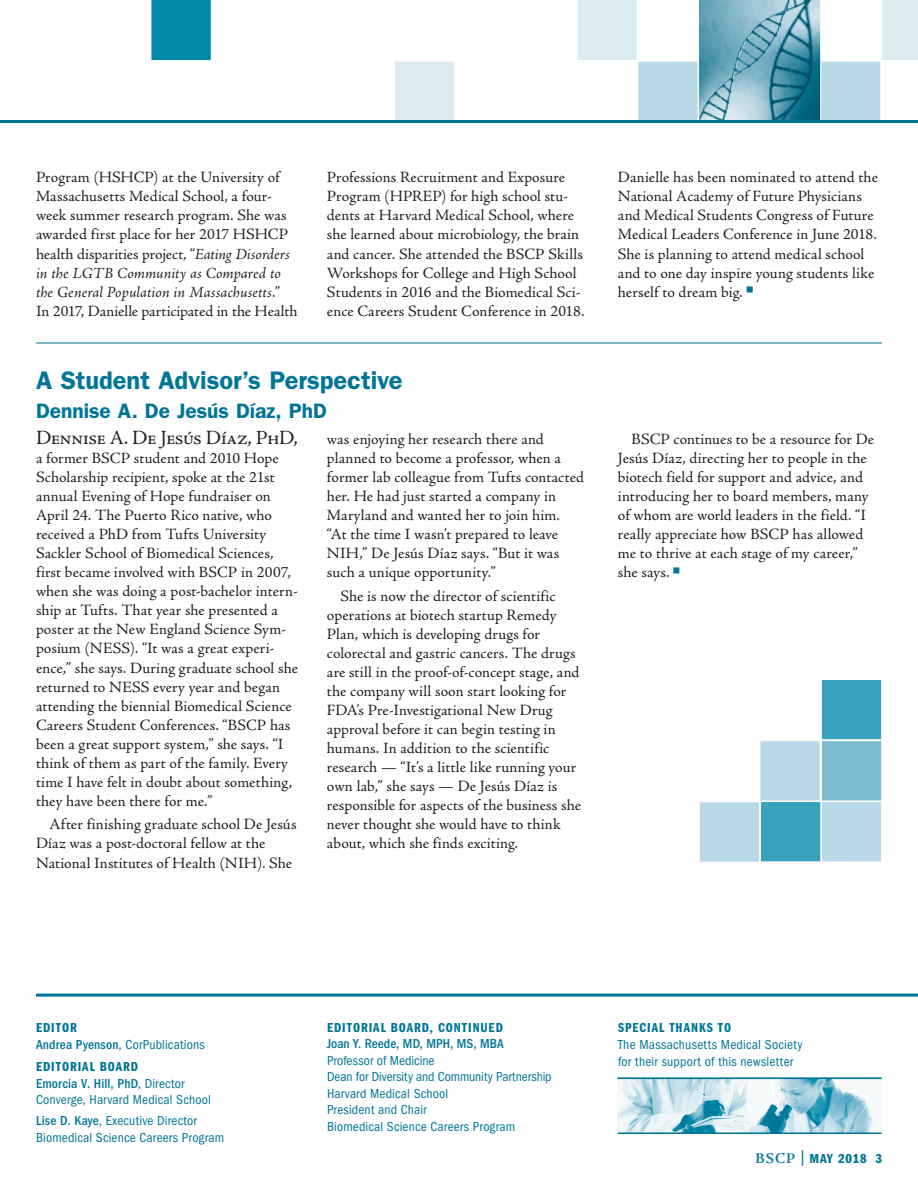
<style>
.page{position:relative;width:918px;height:1188px;background:#fff}
.page>*{position:absolute;margin:0;border:0;box-sizing:border-box;transform-origin:0 0}
.Article_Title{font:600 25.5px "ITC Franklin Gothic Std";letter-spacing:-.005em;color:#007598}
.Article_Title-2{font:600 21px "ITC Franklin Gothic Std";color:#007598}
.text{font:20.25px "Adobe Jenson Pro";letter-spacing:-.03em;color:#231f20}
.text-2{font:15.75px/19px "Adobe Jenson Pro";color:#231f20}
.t1{font:condensed 13.5px/16.5px "ITC Franklin Gothic Std";letter-spacing:.01em;color:#007598}
.t2{font:13.5px "ITC Franklin Gothic Std Dm Cp";letter-spacing:.05em;color:#007598;scale:1.14 1}
.s1{font-style:italic}
.s2{font-family:"ITC Franklin Gothic Std Dm Cp";font-stretch:normal}
.s3{font-weight:500}
.s4{font-family:"Adobe Jenson Pro";font-weight:600;font-size:15px}
</style>
<div class="page">
<div style="left:151px;top:0;width:60px;height:61px;background:#0089aa"></div>
<div style="left:394px;top:61px;width:61px;height:61px;background:#daebf2;border:1px solid #fff"></div>
<div style="left:577px;top:0;width:60px;height:60px;background:#daebf2"></div>
<div style="left:638px;top:61px;width:60px;height:61px;background:#b9d9e6;border:1px solid #fff"></div>
<div style="left:820px;top:61px;width:61px;height:61px;background:#b9d9e6;border:1px solid #fff"></div>
<svg style="left:699px;top:0;width:122px;height:120px;background:#69a4b7"></svg>
<div style="left:882px;top:0;width:36px;height:60px;background:#daebf2"></div>
<hr style="left:0;top:120px;width:918px;height:3px;background:#007598">
<img style="left:618px;top:1079px;width:264px;height:53px">
<hr style="left:618px;top:1078px;width:264px;height:1px;background:#007598">
<hr style="left:618px;top:1132px;width:264px;height:2px;background:#007598">
<hr style="left:36px;top:343px;width:846px;height:1px;background:#007598">
<hr style="left:36px;top:994px;width:882px;height:3px;background:#007598">
<div style="left:821px;top:740px;width:61px;height:61px;background:#7bbad0;border:1px solid #fff"></div>
<div style="left:821px;top:801px;width:61px;height:61px;background:#b9d9e6;border:1px solid #fff"></div>
<div style="left:760px;top:801px;width:61px;height:61px;background:#39a0bd;border:1px solid #fff"></div>
<div style="left:699px;top:802px;width:61px;height:60px;background:#b9d9e6;border:1px solid #fff"></div>
<div style="left:821px;top:679px;width:61px;height:61px;background:#39a0bd;border:1px solid #fff"></div>
<div style="left:760px;top:740px;width:60px;height:61px;background:#b9d9e6;border:1px solid #fff"></div>
<p class="text-2" style="left:36px;top:168px;width:263px">Program (HSHCP) at the University of Massachusetts Medical School, a four&shy;week summer research program. She was awarded first place for her 2017 HSHCP health disparities project, “<span class="s1">Eating Disorders in the LGTB Community as Compared to the General Population in Massachusetts</span>.”<br>In 2017, Danielle participated in the Health</p>
<p class="text-2" style="left:327px;top:168px;width:259px">Professions Recruitment and Exposure Program (HPREP) for high school stu&shy;dents at Harvard Medical School, where she learned about microbiology, the brain and cancer. She attended the BSCP Skills Workshops for College and High School Students in 2016 and the Biomedical Sci&shy;ence Careers Student Conference in 2018.</p>
<p class="text-2" style="left:618px;top:168px;width:261px">Danielle has been nominated to attend the National Academy of Future Physicians and Medical Students Congress of Future Medical Leaders Conference in June 2018.<br>She is planning to attend medical school and to one day inspire young students like herself to dream big. <sup>■</sup></p>
<p class="Article_Title" style="left:36px;top:365px;width:368px">A Student Advisor’s Perspective</p>
<p class="Article_Title-2" style="left:36px;top:399px;width:292px">Dennise A. De Jesús Díaz, PhD</p>
<p class="text" style="left:36px;top:426px;width:263px">Dennise A. De Jesús Díaz, PhD,</p>
<p class="text-2" style="left:36px;top:449px;width:264px">a former BSCP student and 2010 Hope Scholarship recipient, spoke at the 21st annual Evening of Hope fundraiser on April 24. The Puerto Rico native, who received a PhD from Tufts University Sackler School of Biomedical Sciences, first became involved with BSCP in 2007, when she was doing a post-bachelor intern&shy;ship at Tufts. That year she presented a poster at the New England Science Sym&shy;posium (NESS). “It was a great experi&shy;ence,” she says. During graduate school she returned to NESS every year and began attending the biennial Biomedical Science Careers Student Conferences. “BSCP has been a great support system,” she says. “I think of them as part of the family. Every time I have felt in doubt about something, they have been there for me.”</p>
<p class="text-2" style="left:36px;top:815px;width:262px;text-indent:14px">After finishing graduate school De Jesús<br>Díaz was a post-doctoral fellow at the<br>National Institutes of Health (NIH). She</p>
<p class="text-2" style="left:327px;top:430px;width:259px">was enjoying her research there and planned to become a professor, when a former lab colleague from Tufts contacted her. He had just started a company in Maryland and wanted her to join him.<br>“At the time I wasn’t prepared to leave NIH,” De Jesús Díaz says. “But it was such a unique opportunity.”</p>
<p class="text-2" style="left:327px;top:587px;width:256px;text-indent:14px">She is now the director of scientific operations at biotech startup Remedy Plan, which is developing drugs for colorectal and gastric cancers. The drugs are still in the proof-of-concept stage, and the company will soon start looking for FDA’s Pre-Investigational New Drug approval before it can begin testing in humans. In addition to the scientific research — “It’s a little like running your own lab,” she says — De Jesús Díaz is responsible for aspects of the business she never thought she would have to think about, which she finds exciting.</p>
<p class="text-2" style="left:618px;top:430px;width:258px;text-indent:14px">BSCP continues to be a resource for De Jesús Díaz, directing her to people in the biotech field for support and advice, and introducing her to board members, many of whom are world leaders in the field. “I really appreciate how BSCP has allowed me to thrive at each stage of my career,” she says. <sup>■</sup></p>
<p class="t1" style="left:36px;top:1019px;width:170px;line-height:17px"><span class="s2">EDITOR<br></span><span class="s3">Andrea Pyenson</span>, CorPublications</p>
<p class="t1" style="left:36px;top:1059px;width:176px"><span class="s2">EDITORIAL BOARD<br></span><span class="s3">Emorcia V. Hill, PhD</span>, Director<br>Converge, Harvard Medical School</p>
<p class="t1" style="left:36px;top:1113px;width:190px"><span class="s3">Lise D. Kaye</span>, Executive Director<br>Biomedical Science Careers Program</p>
<p class="t1" style="left:327px;top:1019px;width:226px"><span class="s2">EDITORIAL BOARD, CONTINUED<br></span><span class="s3">Joan Y. Reede, MD, MPH, MS, MBA<br></span>Professor of Medicine<br>Dean for Diversity and Community Partnership<br>Harvard Medical School<br>President and Chair<br>Biomedical Science Careers Program</p>
<p class="t1" style="left:618px;top:1019px;width:186px;line-height:17px"><span class="s2">SPECIAL THANKS TO<br></span>The Massachusetts Medical Society for their support of this newsletter</p>
<p class="t2" style="left:756px;top:1151px;width:112px"><span class="s4">BSCP |</span> MAY 2018 3</p>
</div>
